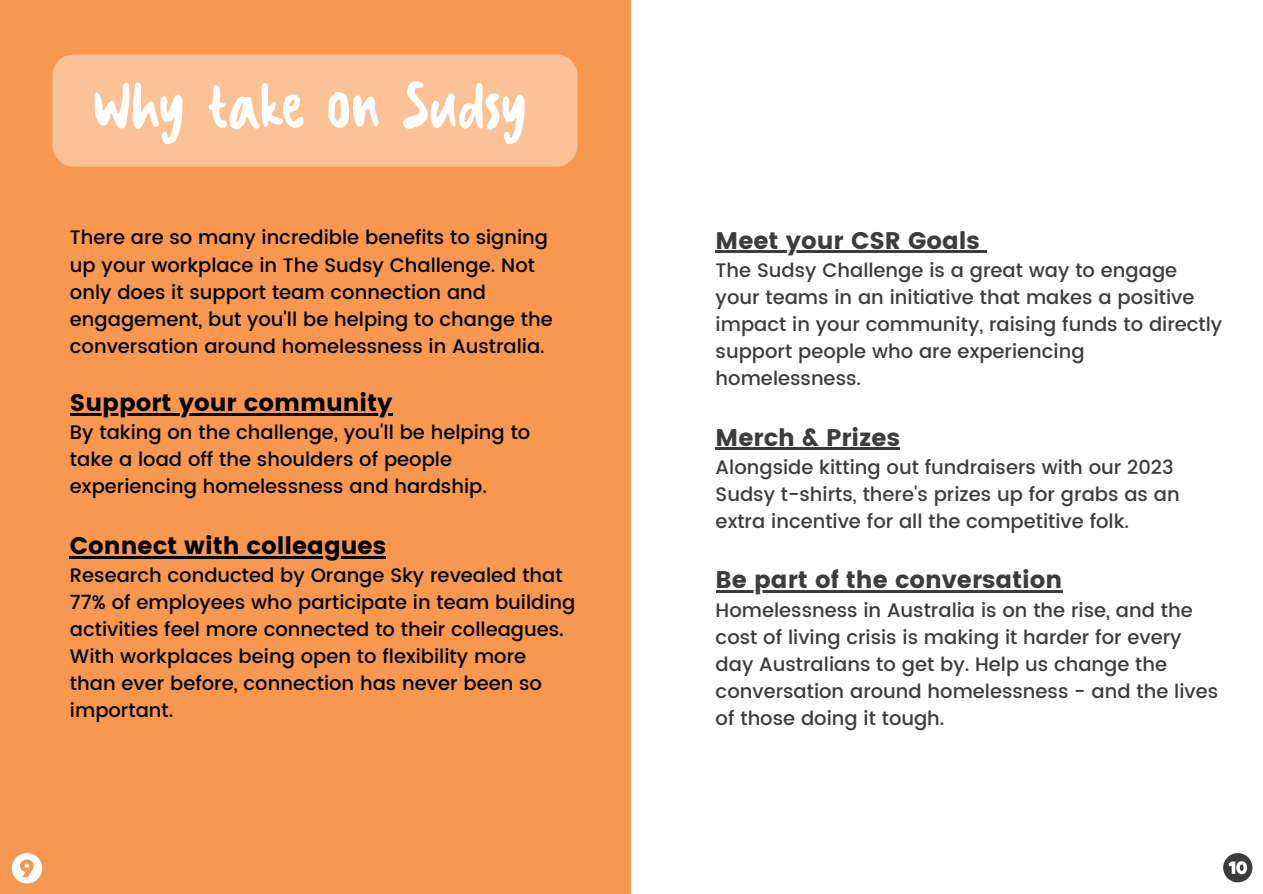
<style>
.page{position:relative;width:1263px;height:894px;background:#fff}
.page>*{position:absolute;margin:0;border:0;box-sizing:border-box;transform-origin:0 0}
.t1{font:64.5px "Sookie";color:#fff}
.t2{font:24px "Poppins";color:#3c3c3c}
.t3{font:24px "Poppins";color:#000}
.t4{font:500 19.5px/27px "Poppins";color:#000}
.t5{font:500 19.5px/27px "Poppins";color:#3c3c3c}
</style>
<div class="page">
<div style="left:0;top:0;width:1263px;height:893px;background:#f79750"></div>
<div style="left:631px;top:0;width:632px;height:893px;background:#fff"></div>
<div style="left:52px;top:54px;width:525px;height:113px;background:#fcc194;border-radius:21px"></div>
<svg style="left:12px;top:853px;width:30px;height:30px"></svg>
<svg style="left:1223px;top:853px;width:29px;height:29px"></svg>
<hr style="left:716px;top:251px;width:264px;height:2px;background:#3c3c3c">
<svg style="left:980px;top:251px;width:7px;height:2px"></svg>
<hr style="left:716px;top:447px;width:184px;height:3px;background:#3c3c3c">
<hr style="left:716px;top:590px;width:346px;height:2px;background:#3c3c3c">
<hr style="left:70px;top:413px;width:323px;height:2px;background:#000">
<hr style="left:70px;top:556px;width:316px;height:2px;background:#000">
<p class="t1" style="left:94px;top:81px;width:435px">Why take on Sudsy</p>
<p class="t4" style="left:70px;top:224px;width:484px">There are so many incredible benefits to signing up your workplace in The Sudsy Challenge. Not only does it support team connection and engagement, but you'll be helping to change the conversation around homelessness in Australia.</p>
<p class="t3" style="left:70px;top:388px;width:324px">Support your community</p>
<p class="t4" style="left:70px;top:419px;width:462px">By taking on the challenge, you'll be helping to take a load off the shoulders of people experiencing homelessness and hardship.</p>
<p class="t3" style="left:70px;top:531px;width:318px">Connect with colleagues</p>
<p class="t4" style="left:70px;top:561px;width:507px">Research conducted by Orange Sky revealed that 77% of employees who participate in team building activities feel more connected to their colleagues.<br>With workplaces being open to flexibility more than ever before, connection has never been so important.</p>
<p class="t2" style="left:716px;top:226px;width:266px">Meet your CSR Goals</p>
<p class="t5" style="left:716px;top:256px;width:508px">The Sudsy Challenge is a great way to engage your teams in an initiative that makes a positive impact in your community, raising funds to directly support people who are experiencing homelessness.</p>
<p class="t2" style="left:716px;top:423px;width:186px">Merch &amp; Prizes</p>
<p class="t5" style="left:716px;top:453px;width:465px">Alongside kitting out fundraisers with our 2023<br>Sudsy t-shirts, there's prizes up for grabs as an extra incentive for all the competitive folk.</p>
<p class="t2" style="left:716px;top:566px;width:348px">Be part of the conversation</p>
<p class="t5" style="left:716px;top:596px;width:504px">Homelessness in Australia is on the rise, and the cost of living crisis is making it harder for every day Australians to get by. Help us change the conversation around homelessness - and the lives of those doing it tough.</p>
</div>
